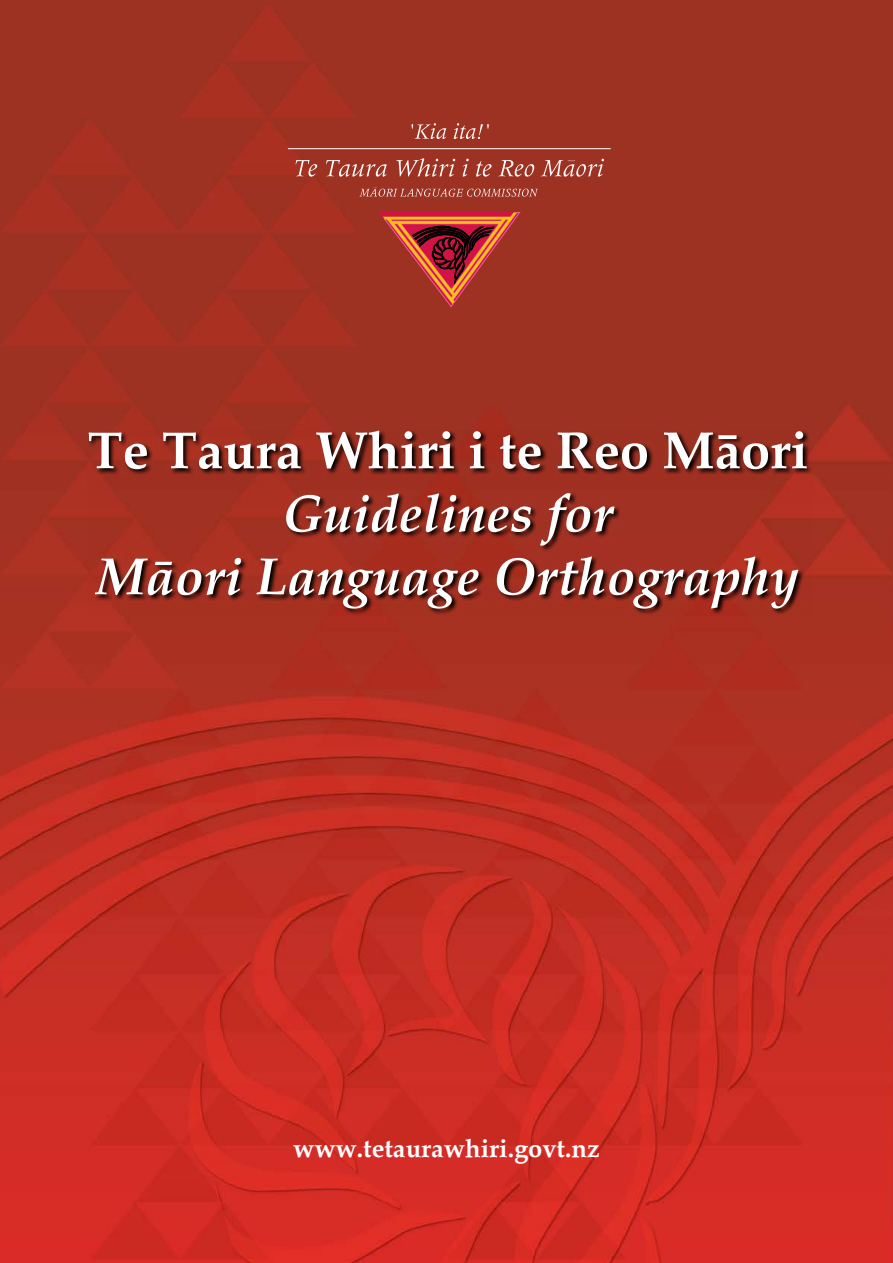
<style>
.page{position:relative;width:893px;height:1263px;background:#fff}
.page>*{position:absolute;margin:0;border:0;box-sizing:border-box;transform-origin:0 0}
.t1{font:italic 700 52.5px/63px "Palatino Maori";color:#fff;text-align:center}
.t2{font:700 52.5px "Palatino Maori";color:#fff}
.t3{font:700 25.5px "Palatino Maori";color:#fff}
</style>
<div class="page">
<img style="left:0;top:0;width:893px;height:1263px">
<svg style="left:87px;top:430px;width:726px;height:185px;fill:#a03020"></svg>
<svg style="left:379px;top:212px;width:141px;height:95px"></svg>
<svg style="left:412px;top:123px;width:34px;height:16px"></svg>
<svg style="left:454px;top:123px;width:35px;height:16px"></svg>
<svg style="left:295px;top:160px;width:22px;height:17px"></svg>
<svg style="left:326px;top:160px;width:61px;height:17px"></svg>
<svg style="left:396px;top:158px;width:59px;height:19px"></svg>
<svg style="left:463px;top:159px;width:6px;height:18px"></svg>
<svg style="left:476px;top:161px;width:16px;height:16px"></svg>
<svg style="left:498px;top:160px;width:36px;height:17px"></svg>
<svg style="left:541px;top:159px;width:63px;height:18px"></svg>
<svg style="left:359px;top:187px;width:179px;height:10px"></svg>
<hr style="left:288px;top:148px;width:323px;height:1px;background:#fff">
<p class="t2" style="left:88px;top:420px;width:722px">Te Taura Whiri i te Reo Mäori</p>
<p class="t1" style="left:96px;top:483px;width:705px">Guidelines for<br>Mäori Language Orthography</p>
<p class="t3" style="left:293px;top:1134px;width:308px">www.tetaurawhiri.govt.nz</p>
</div>
